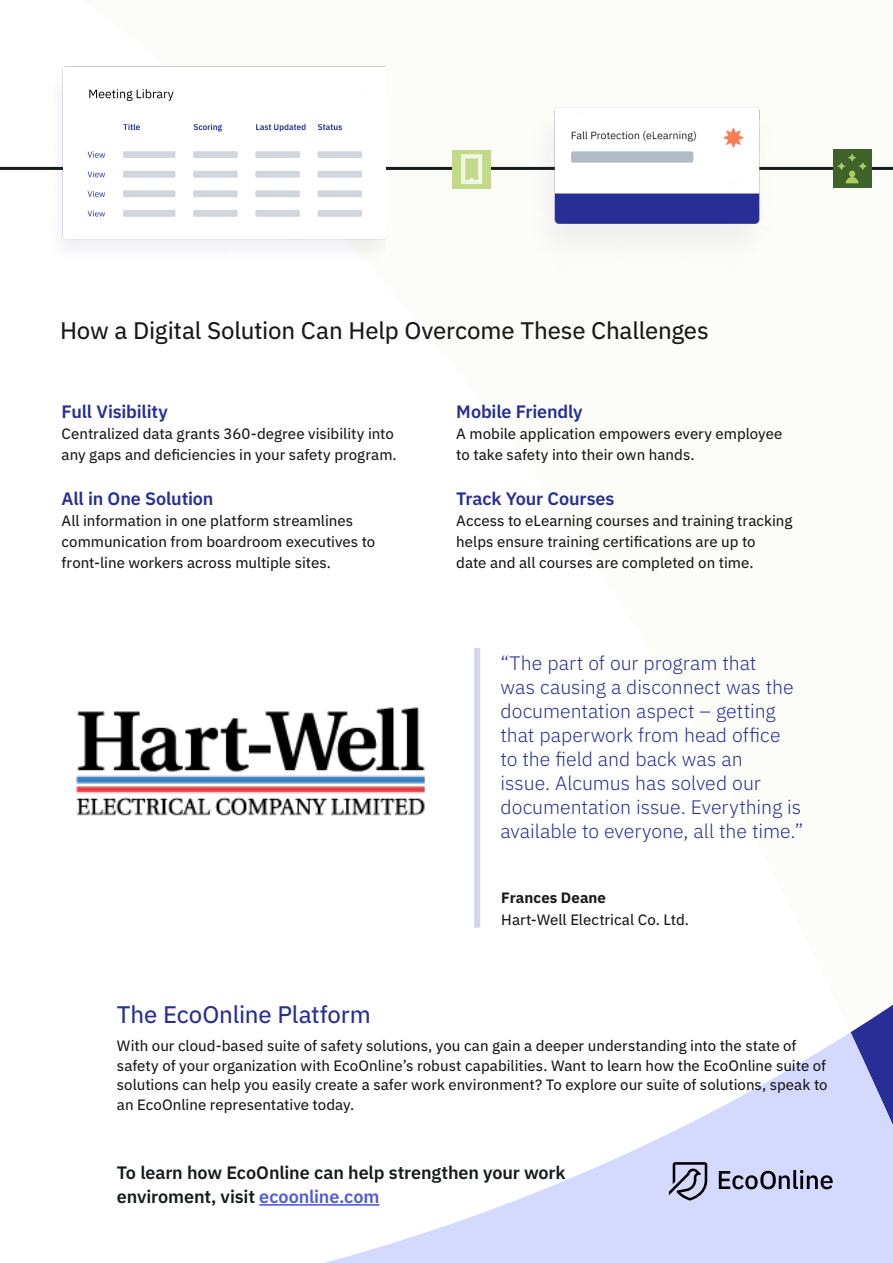
<style>
.page{position:relative;width:893px;height:1263px;background:#fff}
.page>*{position:absolute;margin:0;border:0;box-sizing:border-box;transform-origin:0 0}
.Paragraph{font:24px "IBM Plex Sans Text";letter-spacing:-.01em;color:#1a1919}
.t1{font:24px "IBM Plex Sans Text";letter-spacing:-.005em;color:#272f96}
.Text_highlights_and{font:300 19.5px/24px "IBM Plex Sans";color:#272f96}
.t2{font:600 18px/24px "IBM Plex Sans";letter-spacing:-.01em;color:#161b1d}
.t3{font:600 18px "IBM Plex Sans";letter-spacing:-.01em;color:#272f96}
.Paragraph-2{font:15px/21px "IBM Plex Sans Text";color:#1a1919}
.H3_Subheading{font:15px/22.5px "IBM Plex Sans Text";color:#1a1919}
.s1{font-family:"IBM Plex Sans";font-weight:700}
.s2{color:#4f5cd6}
</style>
<div class="page">
<svg style="left:851px;top:1005px;width:42px;height:27px"></svg>
<svg style="left:325px;top:1032px;width:568px;height:231px"></svg>
<svg style="left:669px;top:1162px;width:38px;height:38px"></svg>
<svg style="left:719px;top:1170px;width:114px;height:19px;background:#8a8ca5"></svg>
<hr style="left:259px;top:1204px;width:120px;height:2px;background:#4f5cd6">
<div style="left:474px;top:648px;width:6px;height:280px;background:#d4d5ea"></div>
<img style="left:76px;top:707px;width:349px;height:109px">
<hr style="left:0;top:167px;width:893px;height:3px;background:#161b1d">
<div style="left:833px;top:149px;width:38px;height:39px;background:#3e6329"></div>
<div style="left:452px;top:150px;width:39px;height:38px;background:#c2d989"></div>
<img style="left:523px;top:107px;width:255px;height:145px">
<img style="left:43px;top:66px;width:343px;height:188px">
<svg style="left:461px;top:154px;width:21px;height:30px"></svg>
<svg style="left:837px;top:153px;width:30px;height:30px"></svg>
<p class="Paragraph" style="left:60px;top:312px;width:650px">How a Digital Solution Can Help Overcome These Challenges</p>
<p class="t3" style="left:62px;top:397px;width:108px">Full Visibility</p>
<p class="Paragraph-2" style="left:62px;top:422px;width:337px">Centralized data grants 360-degree visibility into any gaps and deficiencies in your safety program.</p>
<p class="t3" style="left:62px;top:485px;width:153px">All in One Solution</p>
<p class="Paragraph-2" style="left:62px;top:509px;width:315px">All information in one platform streamlines communication from boardroom executives to front-line workers across multiple sites.</p>
<p class="t3" style="left:456px;top:397px;width:128px">Mobile Friendly</p>
<p class="Paragraph-2" style="left:456px;top:422px;width:328px">A mobile application empowers every employee to take safety into their own hands.</p>
<p class="t3" style="left:456px;top:485px;width:160px">Track Your Courses</p>
<p class="Paragraph-2" style="left:456px;top:509px;width:338px">Access to eLearning courses and training tracking helps ensure training certifications are up to<br>date and all courses are completed on time.</p>
<p class="Text_highlights_and" style="left:500px;top:649px;width:304px">“The part of our program that<br>was causing a disconnect was the documentation aspect – getting that paperwork from head office<br>to the field and back was an<br>issue. Alcumus has solved our documentation issue. Everything is available to everyone, all the time.”</p>
<p class="H3_Subheading" style="left:501px;top:885px;width:189px"><span class="s1">Frances Deane<br></span>Hart-Well Electrical Co. Ltd.</p>
<h3 class="t1" style="left:117px;top:996px;width:255px">The EcoOnline Platform</h3>
<p class="Paragraph-2" style="left:117px;top:1035px;width:712px;line-height:19.5px">With our cloud-based suite of safety solutions, you can gain a deeper understanding into the state of safety of your organization with EcoOnline’s robust capabilities. Want to learn how the EcoOnline suite of solutions can help you easily create a safer work environment? To explore our suite of solutions, speak to an EcoOnline representative today.</p>
<h4 class="t2" style="left:117px;top:1159px;width:450px">To learn how EcoOnline can help strengthen your work enviroment, visit <span class="s2">ecoonline.com</span></h4>
</div>
